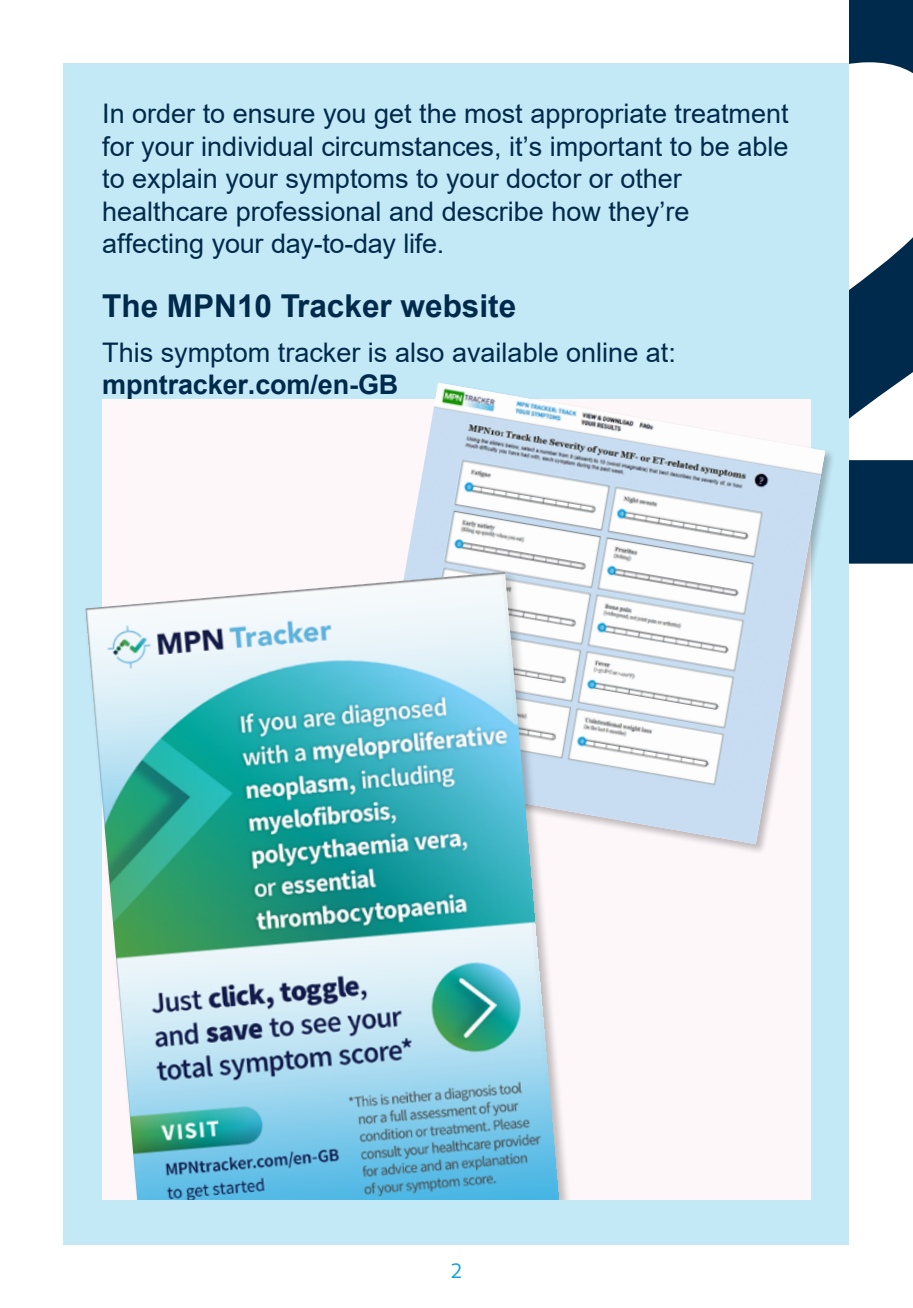
<style>
.page{position:relative;width:913px;height:1308px;background:#fff}
.page>*{position:absolute;margin:0;border:0;box-sizing:border-box;transform-origin:0 0}
.t1{font:700 31.5px "Arial";color:#002a4b}
.t2{font:27px/32.4px "Arial";color:#002a4b}
.t3{font:700 27px "Arial";letter-spacing:-.005em;color:#002a4b}
.t4{font:22.5px "Gesta";color:#10a1dc}
</style>
<div class="page">
<div style="left:64px;top:64px;width:784px;height:1136px;background:#c3e8f6"></div>
<div style="left:102px;top:399px;width:708px;height:801px;background:#fef7fa"></div>
<svg style="left:848px;top:0;width:64px;height:563px"></svg>
<div style="left:367px;top:381px;width:468px;height:473px;background:#000;opacity:.25"></div>
<img style="left:368px;top:383px;width:456px;height:461px">
<div style="left:83px;top:569px;width:488px;height:642px;background:#000;opacity:.25"></div>
<img style="left:85px;top:572px;width:474px;height:628px">
<div style="left:64px;top:1200px;width:784px;height:44px;background:#c3e8f6"></div>
<p class="t2" style="left:102px;top:98px;width:687px">In order to ensure you get the most appropriate treatment for your individual circumstances, it’s important to be able to explain your symptoms to your doctor or other healthcare professional and describe how they’re affecting your day-to-day life.</p>
<p class="t1" style="left:102px;top:284px;width:415px">The MPN10 Tracker website</p>
<p class="t2" style="left:102px;top:336px;width:575px">This symptom tracker is also available online at:</p>
<p class="t3" style="left:102px;top:366px;width:298px">mpntracker.com/en-GB</p>
<p class="t4" style="left:450px;top:1258px;width:13px">2</p>
</div>
